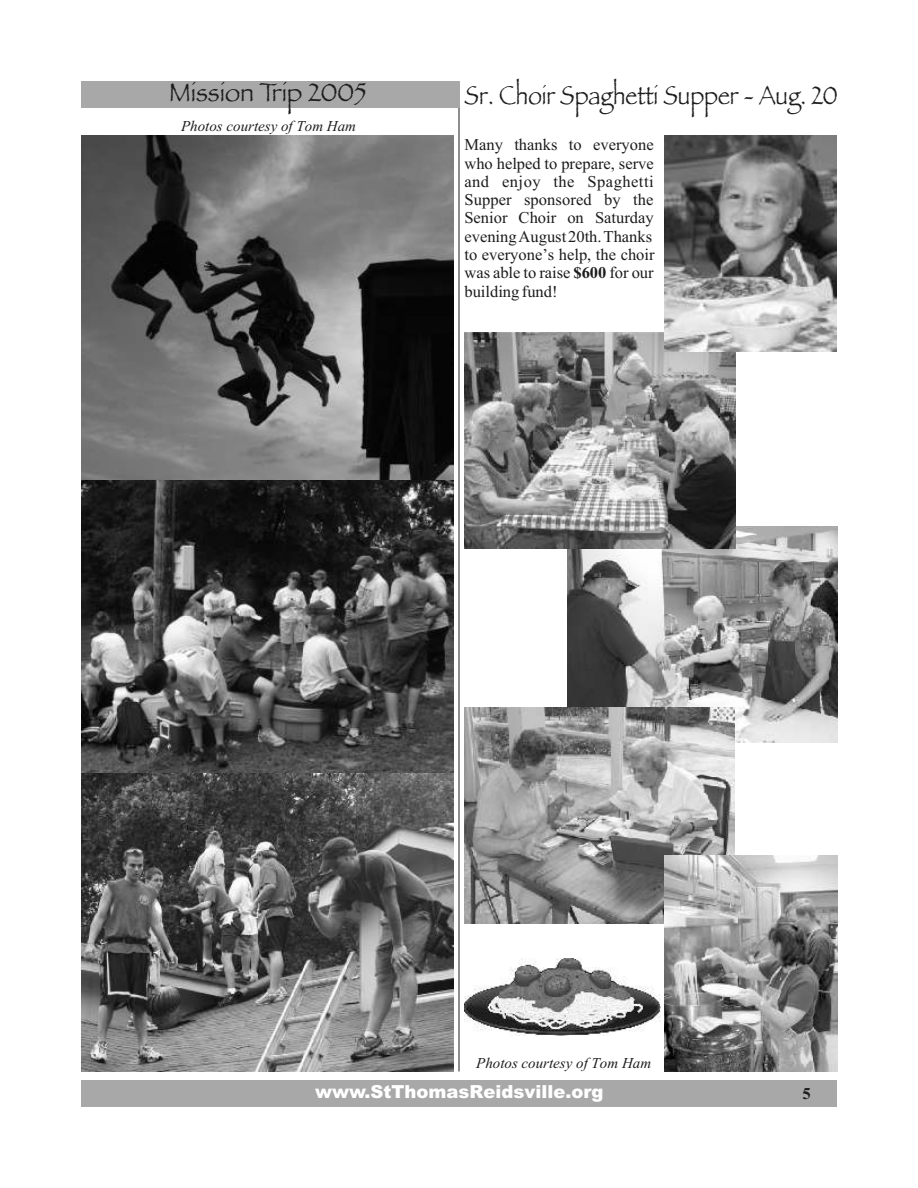
<style>
.page{position:relative;width:918px;height:1188px;background:#fff}
.page>*{position:absolute;margin:0;border:0;box-sizing:border-box;transform-origin:0 0}
.t1{font:27px "Papyrus LET";color:#1c1c1c;scale:.83 1}
.t2{font:27px "Papyrus LET";color:#1c1c1c;scale:.93 1}
.t3{font:900 18px "Arial";color:#fff}
.t4{font:16.5px/18.3px "Times New Roman";color:#1c1c1c}
.t5{font:700 16.5px "Times New Roman";color:#1c1c1c}
.t6{font:italic 15px "Times New Roman";color:#1c1c1c}
.s1{font-weight:700}
</style>
<div class="page">
<img style="left:81px;top:136px;width:373px;height:345px">
<img style="left:81px;top:481px;width:373px;height:292px">
<div style="left:81px;top:1080px;width:756px;height:27px;background:#a8a8a8"></div>
<img style="left:81px;top:773px;width:373px;height:298px">
<hr style="left:459px;top:81px;width:1px;height:990px;background:#1c1c1c">
<img style="left:567px;top:527px;width:270px;height:216px">
<img style="left:464px;top:708px;width:270px;height:216px">
<img style="left:664px;top:856px;width:173px;height:215px">
<img style="left:464px;top:958px;width:197px;height:77px">
<img style="left:464px;top:333px;width:271px;height:216px">
<img style="left:664px;top:136px;width:173px;height:216px">
<div style="left:81px;top:81px;width:378px;height:27px;background:#a8a8a8"></div>
<h1 class="t2" style="left:169px;top:76px;width:214px">Mission Trip 2005</h1>
<p class="t6" style="left:181px;top:120px;width:177px">Photos courtesy of Tom Ham</p>
<h1 class="t1" style="left:464px;top:79px;width:451px">Sr. Choir Spaghetti Supper - Aug. 20</h1>
<p class="t4" style="left:464px;top:137px;width:192px">Many thanks to everyone who helped to prepare, serve and enjoy the Spaghetti<br>Supper sponsored by the<br>Senior Choir on Saturday evening August 20th. Thanks to everyone’s help, the choir was able to raise <span class="s1">$600</span> for our building fund!</p>
<p class="t6" style="left:476px;top:1058px;width:177px">Photos courtesy of Tom Ham</p>
<p class="t3" style="left:315px;top:1085px;width:290px">www.StThomasReidsville.org</p>
<p class="t5" style="left:803px;top:1088px;width:10px">5</p>
</div>
